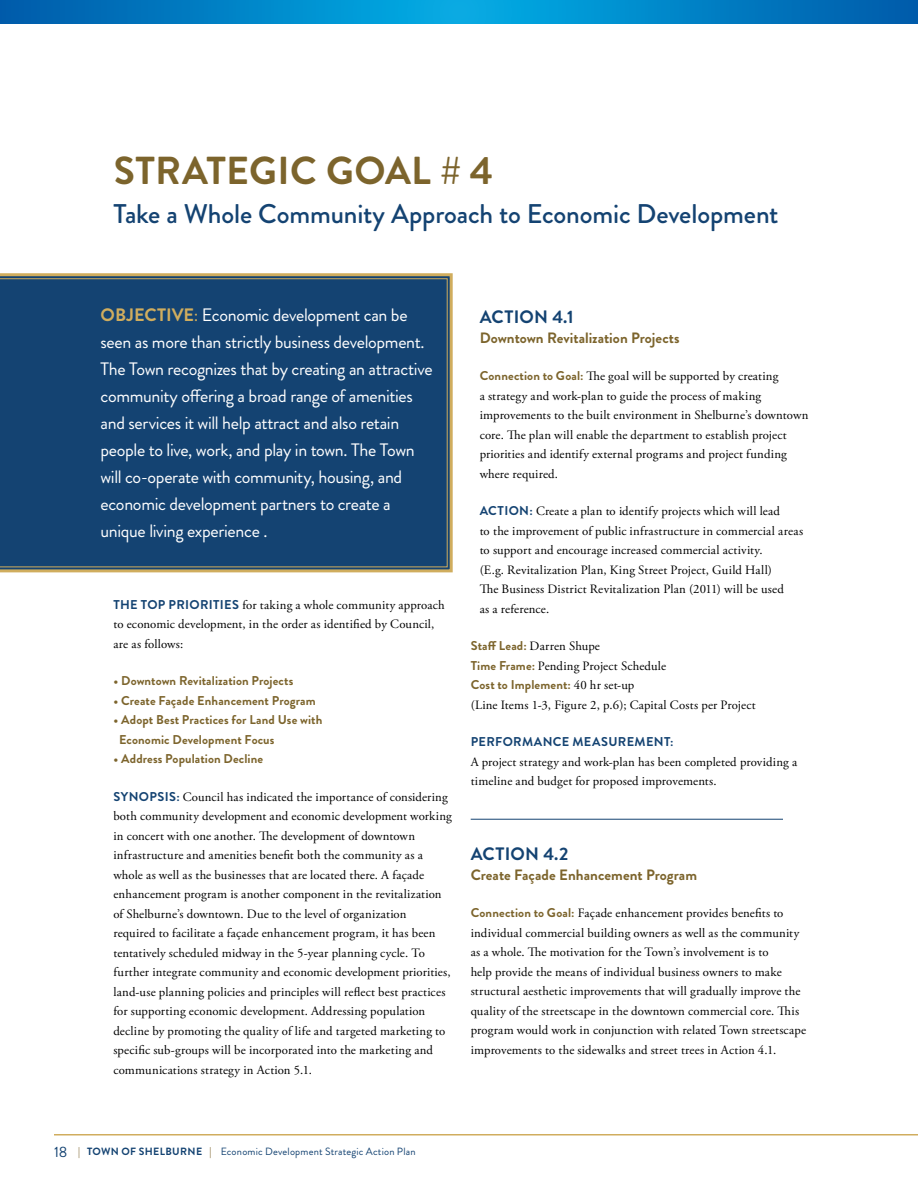
<style>
.page{position:relative;width:918px;height:1188px;background:#fff}
.page>*{position:absolute;margin:0;border:0;box-sizing:border-box;transform-origin:0 0}
.t1{font:700 39px "Brandon Grotesque";letter-spacing:.01em;color:#7c642c}
.t2{font:500 27px "Brandon Grotesque";letter-spacing:-.005em;color:#144372}
.t3{font:18px/27px "Brandon Grotesque";letter-spacing:-.02em;color:#fff}
.t4{font:700 18px "Brandon Grotesque";letter-spacing:.015em;color:#144372}
.t5{font:700 15px "Brandon Grotesque";color:#7c642c}
.t6{font:12.75px/19.5px "Adobe Garamond Pro";letter-spacing:.015em;color:#000}
.t7{font:700 12.75px/19.5px "Brandon Grotesque";letter-spacing:.01em;color:#7c642c}
.t8{font:700 12.75px "Brandon Grotesque";letter-spacing:.025em;color:#144372}
.t9{font:10.5px "Brandon Grotesque";letter-spacing:.02em;color:#144372}
.s1{font-weight:700;color:#d0ad5e}
.s2{color:#d0ad5e}
.s3{font-family:"Brandon Grotesque";font-weight:700;color:#144372}
.s4{font-family:"Brandon Grotesque";font-weight:700;color:#7c642c}
.s5{font-family:"Adobe Garamond Pro";font-weight:400;color:#000}
.s6{font-size:15px}
.s7{font-weight:500;color:#7c642c}
.s8{font-weight:700}
</style>
<div class="page">
<hr style="left:54px;top:1134px;width:864px;height:2px;background:#d0ad5e">
<hr style="left:471px;top:819px;width:312px;height:1px;background:#144372">
<svg style="left:0;top:273px;width:453px;height:300px;background:#938e70"></svg>
<div style="left:0;top:278px;width:448px;height:289px;background:#144372"></div>
<svg style="left:0;top:0;width:917px;height:24px;background:#0083c6"></svg>
<svg style="left:917px;top:0;width:1px;height:24px"></svg>
<h1 class="t1" style="left:114px;top:143px;width:381px">STRATEGIC GOAL # 4</h1>
<h2 class="t2" style="left:113px;top:195px;width:667px">Take a Whole Community Approach to Economic Development</h2>
<p class="t3" style="left:100px;top:302px;width:334px"><span class="s1">OBJECTIVE</span><span class="s2">:</span> Economic development can be seen as more than strictly business development.<br>The Town recognizes that by creating an attractive community offering a broad range of amenities and services it will help attract and also retain people to live, work, and play in town. The Town will co-operate with community, housing, and economic development partners to create a unique living experience .</p>
<p class="t6" style="left:113px;top:595px;width:333px"><span class="s3">THE TOP PRIORITIES</span> for taking a whole community approach to economic development, in the order as identified by Council, are as follows:</p>
<p class="t7" style="left:113px;top:671px;width:181px">• Downtown Revitalization Projects</p>
<p class="t7" style="left:113px;top:691px;width:204px">• Create Façade Enhancement Program</p>
<p class="t7" style="left:119px;top:710px;width:205px;text-indent:-6px">• Adopt Best Practices for Land Use with<br>Economic Development Focus</p>
<p class="t7" style="left:113px;top:749px;width:151px">• Address Population Decline</p>
<p class="t6" style="left:113px;top:787px;width:340px"><span class="s3">SYNOPSIS:</span> Council has indicated the importance of considering both community development and economic development working in concert with one another. The development of downtown infrastructure and amenities benefit both the community as a whole as well as the businesses that are located there. A façade enhancement program is another component in the revitalization of Shelburne’s downtown. Due to the level of organization<br>required to facilitate a façade enhancement program, it has been tentatively scheduled midway in the 5-year planning cycle. To further integrate community and economic development priorities, land-use planning policies and principles will reflect best practices for supporting economic development. Addressing population decline by promoting the quality of life and targeted marketing to specific sub-groups will be incorporated into the marketing and communications strategy in Action 5.1.</p>
<h3 class="t4" style="left:480px;top:304px;width:95px">ACTION 4.1</h3>
<p class="t5" style="left:480px;top:327px;width:201px">Downtown Revitalization Projects</p>
<p class="t6" style="left:480px;top:367px;width:330px"><span class="s4">Connection to Goal:</span> The goal will be supported by creating<br>a strategy and work-plan to guide the process of making improvements to the built environment in Shelburne’s downtown core. The plan will enable the department to establish project priorities and identify external programs and project funding where required.</p>
<p class="t6" style="left:480px;top:502px;width:325px"><span class="s3">ACTION:</span> Create a plan to identify projects which will lead<br>to the improvement of public infrastructure in commercial areas to support and encourage increased commercial activity.<br>(E.g. Revitalization Plan, King Street Project, Guild Hall)<br>The Business District Revitalization Plan (2011) will be used<br>as a reference.</p>
<p class="t6" style="left:471px;top:637px;width:197px"><span class="s4">Staff Lead:</span> Darren Shupe<br><span class="s4">Time Frame:</span> Pending Project Schedule</p>
<p class="t7" style="left:471px;top:675px;width:165px">Cost to Implement: <span class="s5">40 hr set-up</span></p>
<p class="t6" style="left:471px;top:695px;width:287px">(Line Items 1-3, Figure 2, p.6); Capital Costs per Project</p>
<p class="t8" style="left:471px;top:733px;width:204px">PERFORMANCE MEASUREMENT:</p>
<p class="t6" style="left:471px;top:752px;width:328px">A project strategy and work-plan has been completed providing a timeline and budget for proposed improvements.</p>
<h3 class="t4" style="left:471px;top:841px;width:99px">ACTION 4.2</h3>
<p class="t5" style="left:471px;top:864px;width:228px">Create Façade Enhancement Program</p>
<p class="t6" style="left:471px;top:904px;width:337px"><span class="s4">Connection to Goal:</span> Façade enhancement provides benefits to individual commercial building owners as well as the community as a whole. The motivation for the Town’s involvement is to<br>help provide the means of individual business owners to make structural aesthetic improvements that will gradually improve the quality of the streetscape in the downtown commercial core. This program would work in conjunction with related Town streetscape improvements to the sidewalks and street trees in Action 4.1.</p>
<p class="t9" style="left:54px;top:1144px;width:363px"><span class="s6">18</span> <span class="s7">|</span> <span class="s8">TOWN OF SHELBURNE</span> <span class="s7">|</span> Economic Development Strategic Action Plan</p>
</div>
